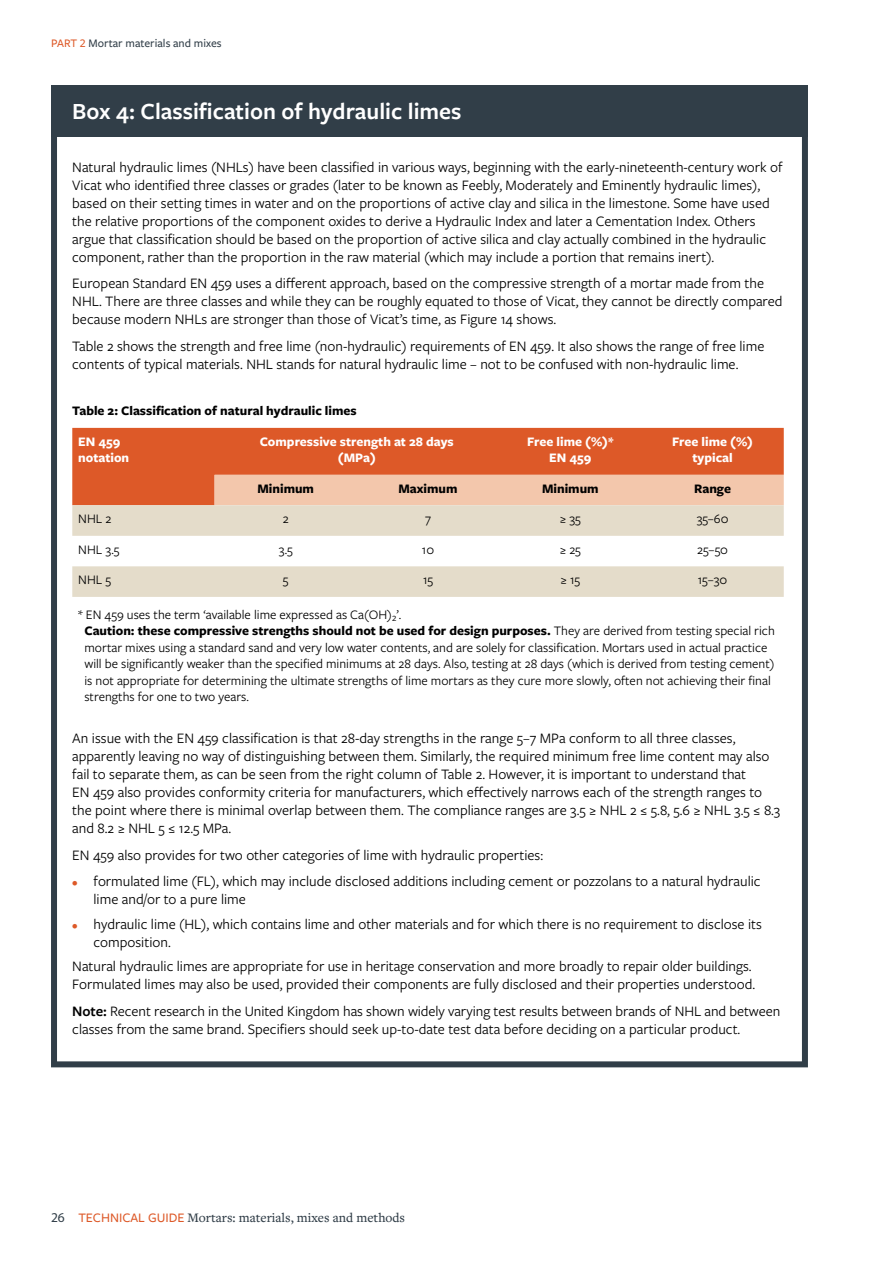
<style>
.page{position:relative;width:893px;height:1263px;background:#fff}
.page>*{position:absolute;margin:0;border:0;box-sizing:border-box;transform-origin:0 0}
.t1{font:600 24px "Freight Sans Pro";color:#fff}
.t2{font:15px/18px "Freight Sans Pro";color:#000}
.t3{font:13.5px/16.5px "Freight Sans Pro";color:#000}
.t4{font:700 13.5px/16.5px "Freight Sans Pro";color:#fff;text-align:center}
.t5{font:700 13.5px "Freight Sans Pro";color:#000}
.t6{font:500 13.5px "Freight Text Pro";color:#313e48}
.t7{font:500 12px "Freight Sans Pro";color:#313e48}
.s1{color:#dd5928}
.s2{font-weight:700}
.s3{font-family:"Freight Text Pro";font-size:12px;color:#dd5928}
.s4{font-weight:600}
.s5{font-family:"Myriad Pro";font-weight:400}
.s6{font-family:"Freight Sans Pro";color:#dd5928}
</style>
<div class="page">
<div style="left:51px;top:85px;width:757px;height:982px;border:6px solid #313e48"></div>
<div style="left:51px;top:85px;width:757px;height:51px;background:#313e48"></div>
<div style="left:72px;top:428px;width:712px;height:77px;background:#dd5928"></div>
<div style="left:215px;top:475px;width:569px;height:30px;background:#f3c7ac"></div>
<svg style="left:72px;top:505px;width:712px;height:92px;fill:#e4dcca"></svg>
<p class="t7" style="left:51px;top:35px;width:172px"><span class="s1">PART 2</span> Mortar materials and mixes</p>
<h1 class="t1" style="left:72px;top:95px;width:391px">Box 4: Classification of hydraulic limes</h1>
<p class="t2" style="left:72px;top:157px;width:712px">Natural hydraulic limes (NHLs) have been classified in various ways, beginning with the early-nineteenth-century work of Vicat who identified three classes or grades (later to be known as Feebly, Moderately and Eminently hydraulic limes), based on their setting times in water and on the proportions of active clay and silica in the limestone. Some have used the relative proportions of the component oxides to derive a Hydraulic Index and later a Cementation Index. Others argue that classification should be based on the proportion of active silica and clay actually combined in the hydraulic component, rather than the proportion in the raw material (which may include a portion that remains inert).</p>
<p class="t2" style="left:72px;top:274px;width:712px">European Standard EN 459 uses a different approach, based on the compressive strength of a mortar made from the<br>NHL. There are three classes and while they can be roughly equated to those of Vicat, they cannot be directly compared because modern NHLs are stronger than those of Vicat’s time, as Figure 14 shows.</p>
<p class="t2" style="left:72px;top:336px;width:694px">Table 2 shows the strength and free lime (non-hydraulic) requirements of EN 459. It also shows the range of free lime contents of typical materials. NHL stands for natural hydraulic lime – not to be confused with non-hydraulic lime.</p>
<p class="t5" style="left:72px;top:401px;width:286px">Table 2: Classification of natural hydraulic limes</p>
<p class="t4" style="left:78px;top:432px;width:52px;text-align:left">EN 459 notation</p>
<p class="t4" style="left:260px;top:432px;width:195px">Compressive strength at 28 days (MPa)</p>
<p class="t4" style="left:527px;top:432px;width:87px">Free lime (%)*<br>EN 459</p>
<p class="t4" style="left:672px;top:432px;width:82px">Free lime (%) typical</p>
<p class="t5" style="left:257px;top:479px;width:58px">Minimum</p>
<p class="t5" style="left:398px;top:479px;width:61px">Maximum</p>
<p class="t5" style="left:542px;top:479px;width:58px">Minimum</p>
<p class="t5" style="left:694px;top:479px;width:38px">Range</p>
<p class="t3" style="left:78px;top:510px;width:35px">NHL 2</p>
<p class="t3" style="left:283px;top:510px;width:7px">2</p>
<p class="t3" style="left:425px;top:510px;width:7px">7</p>
<p class="t3" style="left:560px;top:510px;width:22px">≥ 35</p>
<p class="t3" style="left:697px;top:510px;width:33px">35–60</p>
<p class="t3" style="left:78px;top:540px;width:43px">NHL 3.5</p>
<p class="t3" style="left:279px;top:540px;width:16px">3.5</p>
<p class="t3" style="left:422px;top:540px;width:14px">10</p>
<p class="t3" style="left:560px;top:540px;width:23px">≥ 25</p>
<p class="t3" style="left:697px;top:540px;width:32px">25–50</p>
<p class="t3" style="left:78px;top:571px;width:34px">NHL 5</p>
<p class="t3" style="left:283px;top:571px;width:7px">5</p>
<p class="t3" style="left:423px;top:571px;width:12px">15</p>
<p class="t3" style="left:560px;top:571px;width:21px">≥ 15</p>
<p class="t3" style="left:698px;top:571px;width:31px">15–30</p>
<p class="t3" style="left:84px;top:606px;width:692px;text-indent:-6px">* EN 459 uses the term ‘available lime expressed as Ca(OH)₂’.<br><span class="s2">Caution: these compressive strengths should not be used for design purposes.</span> They are derived from testing special rich mortar mixes using a standard sand and very low water contents, and are solely for classification. Mortars used in actual practice will be significantly weaker than the specified minimums at 28 days. Also, testing at 28 days (which is derived from testing cement) is not appropriate for determining the ultimate strengths of lime mortars as they cure more slowly, often not achieving their final strengths for one to two years.</p>
<p class="t2" style="left:72px;top:729px;width:709px">An issue with the EN 459 classification is that 28-day strengths in the range 5–7 MPa conform to all three classes, apparently leaving no way of distinguishing between them. Similarly, the required minimum free lime content may also fail to separate them, as can be seen from the right column of Table 2. However, it is important to understand that<br>EN 459 also provides conformity criteria for manufacturers, which effectively narrows each of the strength ranges to the point where there is minimal overlap between them. The compliance ranges are 3.5 ≥ NHL 2 ≤ 5.8, 5.6 ≥ NHL 3.5 ≤ 8.3 and 8.2 ≥ NHL 5 ≤ 12.5 MPa.</p>
<p class="t2" style="left:72px;top:845px;width:472px">EN 459 also provides for two other categories of lime with hydraulic properties:</p>
<p class="t2" style="left:94px;top:872px;width:669px;text-indent:-21px"><span class="s3">•</span> formulated lime (FL), which may include disclosed additions including cement or pozzolans to a natural hydraulic lime and/or to a pure lime</p>
<p class="t2" style="left:94px;top:914px;width:670px;text-indent:-21px"><span class="s3">•</span> hydraulic lime (HL), which contains lime and other materials and for which there is no requirement to disclose its composition.</p>
<p class="t2" style="left:72px;top:956px;width:685px">Natural hydraulic limes are appropriate for use in heritage conservation and more broadly to repair older buildings.<br>Formulated limes may also be used, provided their components are fully disclosed and their properties understood.</p>
<p class="t2" style="left:72px;top:1001px;width:709px"><span class="s4">Note:</span> Recent research in the United Kingdom has shown widely varying test results between brands of NHL and between classes from the same brand. Specifiers should seek up-to-date test data before deciding on a particular product.</p>
<p class="t6" style="left:51px;top:1209px;width:356px"><span class="s5">26</span> <span class="s6">TECHNICAL GUIDE</span> Mortars: materials, mixes and methods</p>
</div>
